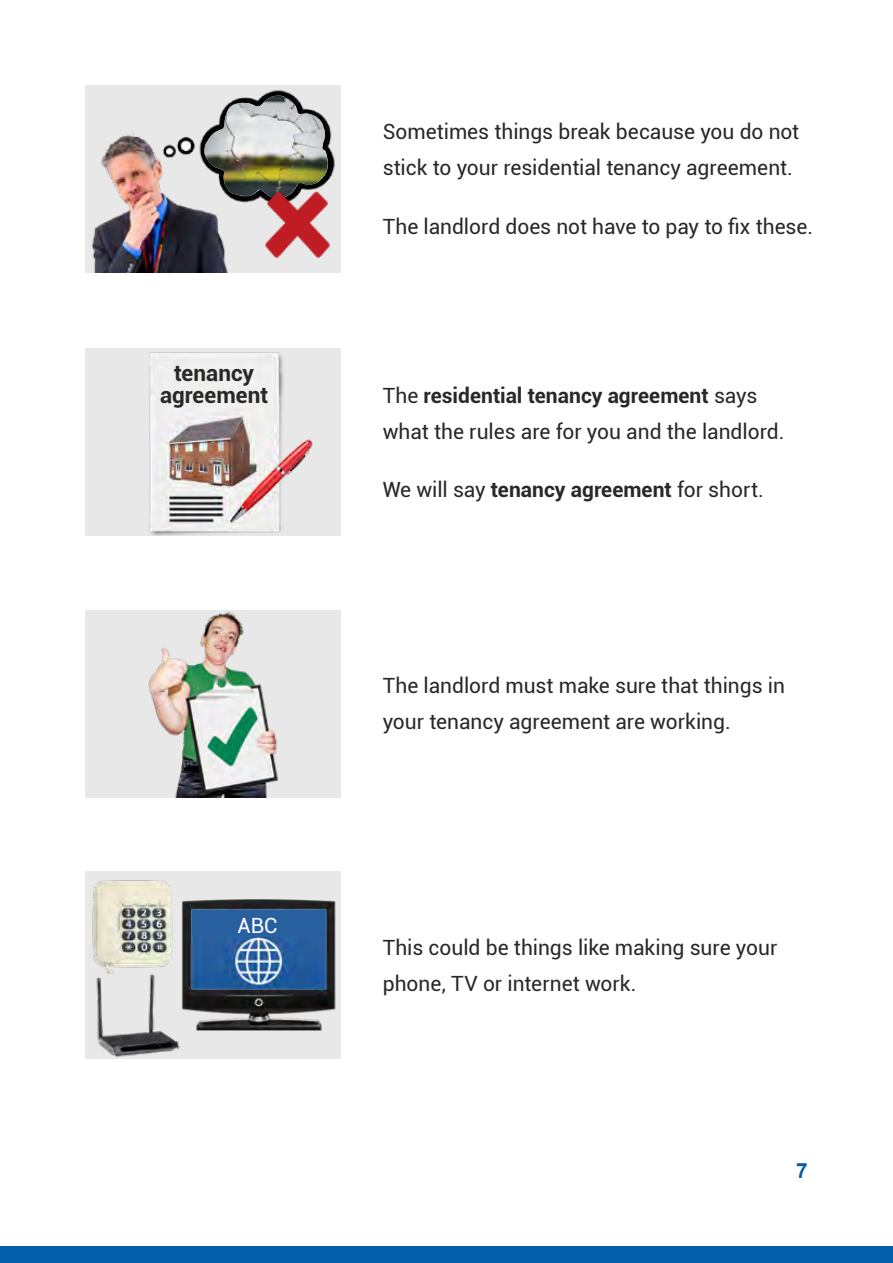
<style>
.page{position:relative;width:893px;height:1263px;background:#fff}
.page>*{position:absolute;margin:0;border:0;box-sizing:border-box;transform-origin:0 0}
.t1{font:700 22.5px/22.5px "Roboto";color:#292829;text-align:center}
.t2{font:21px/36px "Roboto";color:#292829}
.t3{font:21px "Roboto";color:#fff}
.t4{font:700 21px "Arial";color:#045da9}
.s1{font-weight:700}
</style>
<div class="page">
<div style="left:0;top:1246px;width:893px;height:17px;background:#045da9"></div>
<div style="left:85px;top:610px;width:255px;height:187px;background:#e8e8e8"></div>
<img style="left:148px;top:612px;width:131px;height:185px">
<div style="left:85px;top:872px;width:255px;height:187px;background:#e8e8e8"></div>
<img style="left:92px;top:880px;width:80px;height:87px">
<img style="left:96px;top:967px;width:84px;height:90px">
<img style="left:178px;top:899px;width:158px;height:146px">
<div style="left:85px;top:349px;width:255px;height:187px;background:#e8e8e8"></div>
<img style="left:149px;top:352px;width:164px;height:184px">
<img style="left:85px;top:85px;width:255px;height:187px">
<img style="left:204px;top:96px;width:124px;height:102px">
<img style="left:264px;top:191px;width:67px;height:67px">
<div style="left:192px;top:910px;width:133px;height:27px;background:#285f9f"></div>
<p class="t1" style="left:160px;top:361px;width:110px">tenancy agreement</p>
<p class="t3" style="left:237px;top:910px;width:42px">ABC</p>
<p class="t2" style="left:383px;top:113px;width:418px">Sometimes things break because you do not stick to your residential tenancy agreement.</p>
<p class="t2" style="left:383px;top:207px;width:432px">The landlord does not have to pay to fix these.</p>
<p class="t2" style="left:383px;top:377px;width:403px">The <span class="s1">residential tenancy agreement</span> says what the rules are for you and the landlord.</p>
<p class="t2" style="left:383px;top:471px;width:383px">We will say <span class="s1">tenancy agreement</span> for short.</p>
<p class="t2" style="left:383px;top:667px;width:404px">The landlord must make sure that things in your tenancy agreement are working.</p>
<p class="t2" style="left:383px;top:929px;width:396px">This could be things like making sure your phone, TV or internet work.</p>
<p class="t4" style="left:796px;top:1157px;width:13px">7</p>
</div>
